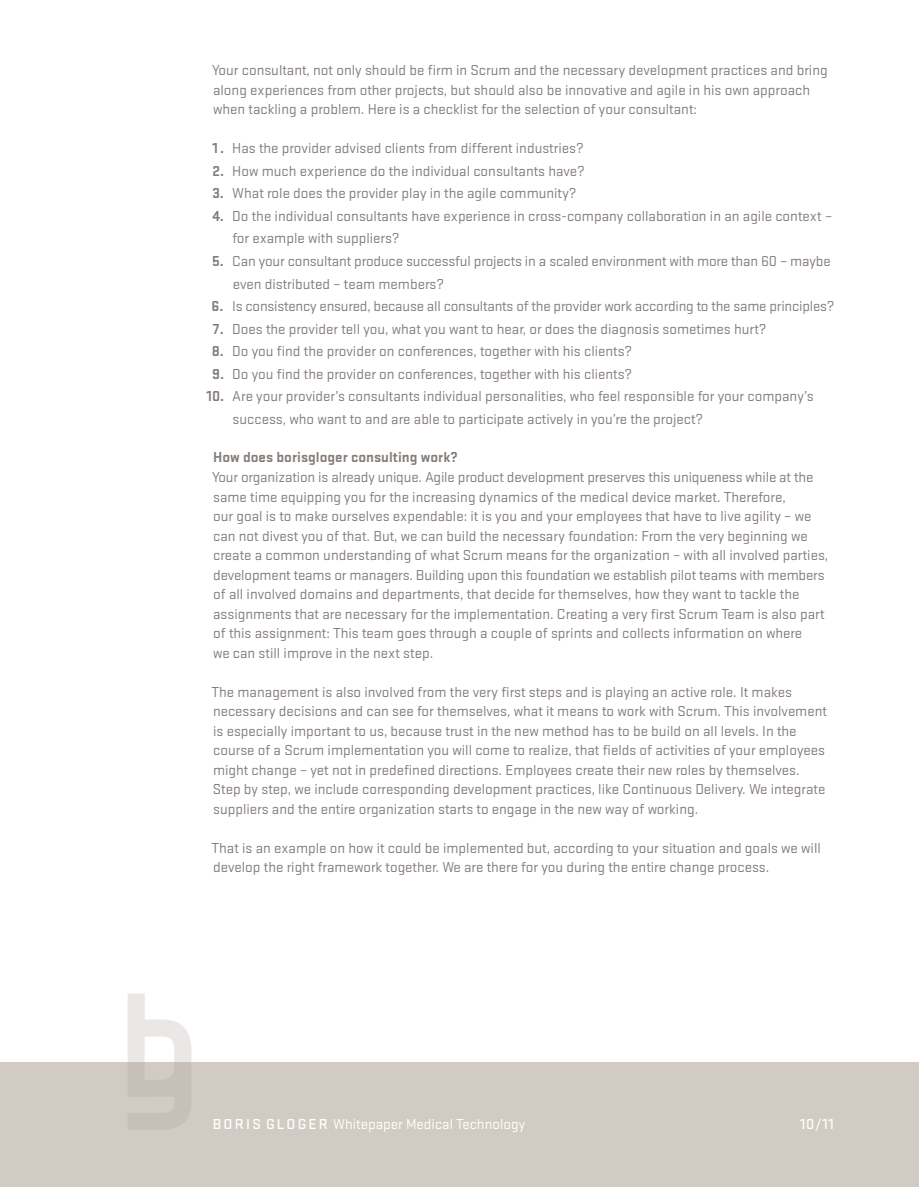
<style>
.page{position:relative;width:919px;height:1187px;background:#fff}
.page>*{position:absolute;margin:0;border:0;box-sizing:border-box;transform-origin:0 0}
.t1{font:15px/19.5px "Stratum 2";color:#847c78}
.t2{font:15px "Stratum 2";color:#fff}
.t3{font:700 15px "Stratum 2";color:#847c78}
.t4{font:500 15px "Stratum 2";color:#fff}
.s1{font-weight:700}
.s2{font-weight:500}
</style>
<div class="page">
<div style="left:0;top:1062px;width:918px;height:124px;background:#d1cbc3"></div>
<svg style="left:128px;top:993px;width:63px;height:136px"></svg>
<p class="t1" style="left:212px;top:60px;width:617px">Your consultant, not only should be firm in Scrum and the necessary development practices and bring along experiences from other projects, but should also be innovative and agile in his own approach when tackling a problem. Here is a checklist for the selection of your consultant:</p>
<p class="t1" style="left:213px;top:138px;width:372px"><span class="s1">1.</span> Has the provider advised clients from different industries?</p>
<p class="t1" style="left:212px;top:160px;width:374px"><span class="s1">2.</span> How much experience do the individual consultants have?</p>
<p class="t1" style="left:212px;top:183px;width:365px"><span class="s1">3.</span> What role does the provider play in the agile community?</p>
<p class="t1" style="left:232px;top:204px;width:601px;line-height:22.5px;text-indent:-20px"><span class="s1">4.</span> Do the individual consultants have experience in cross-company collaboration in an agile context – for example with suppliers?</p>
<p class="t1" style="left:233px;top:249px;width:599px;line-height:22.5px;text-indent:-21px"><span class="s1">5.</span> Can your consultant produce successful projects in a scaled environment with more than 60 – maybe even distributed – team members?</p>
<p class="t1" style="left:212px;top:295px;width:624px"><span class="s1">6.</span> Is consistency ensured, because all consultants of the provider work according to the same principles?</p>
<p class="t1" style="left:213px;top:318px;width:555px"><span class="s1">7.</span> Does the provider tell you, what you want to hear, or does the diagnosis sometimes hurt?</p>
<p class="t1" style="left:212px;top:340px;width:422px"><span class="s1">8.</span> Do you find the provider on conferences, together with his clients?</p>
<p class="t1" style="left:212px;top:363px;width:421px"><span class="s1">9.</span> Do you find the provider on conferences, together with his clients?</p>
<p class="t1" style="left:232px;top:384px;width:582px;line-height:22.5px;text-indent:-26px"><span class="s1">10.</span> Are your provider’s consultants individual personalities, who feel responsible for your company’s success, who want to and are able to participate actively in you’re the project?</p>
<p class="t3" style="left:213px;top:447px;width:246px">How does borisgloger consulting work?</p>
<p class="t1" style="left:212px;top:467px;width:617px">Your organization is already unique. Agile product development preserves this uniqueness while at the same time equipping you for the increasing dynamics of the medical device market. Therefore,<br>our goal is to make ourselves expendable: it is you and your employees that have to live agility – we can not divest you of that. But, we can build the necessary foundation: From the very beginning we create a common understanding of what Scrum means for the organization – with all involved parties, development teams or managers. Building upon this foundation we establish pilot teams with members of all involved domains and departments, that decide for themselves, how they want to tackle the assignments that are necessary for the implementation. Creating a very first Scrum Team is also part of this assignment: This team goes through a couple of sprints and collects information on where<br>we can still improve in the next step.</p>
<p class="t1" style="left:211px;top:681px;width:617px">The management is also involved from the very first steps and is playing an active role. It makes necessary decisions and can see for themselves, what it means to work with Scrum. This involvement is especially important to us, because trust in the new method has to be build on all levels. In the course of a Scrum implementation you will come to realize, that fields of activities of your employees might change – yet not in predefined directions. Employees create their new roles by themselves.<br>Step by step, we include corresponding development practices, like Continuous Delivery. We integrate suppliers and the entire organization starts to engage in the new way of working.</p>
<p class="t1" style="left:211px;top:837px;width:611px">That is an example on how it could be implemented but, according to your situation and goals we will develop the right framework together. We are there for you during the entire change process.</p>
<p class="t2" style="left:213px;top:1114px;width:314px"><span class="s2">BORIS GLOGER</span> Whitepaper Medical Technology</p>
<p class="t4" style="left:800px;top:1114px;width:35px">10/11</p>
</div>
